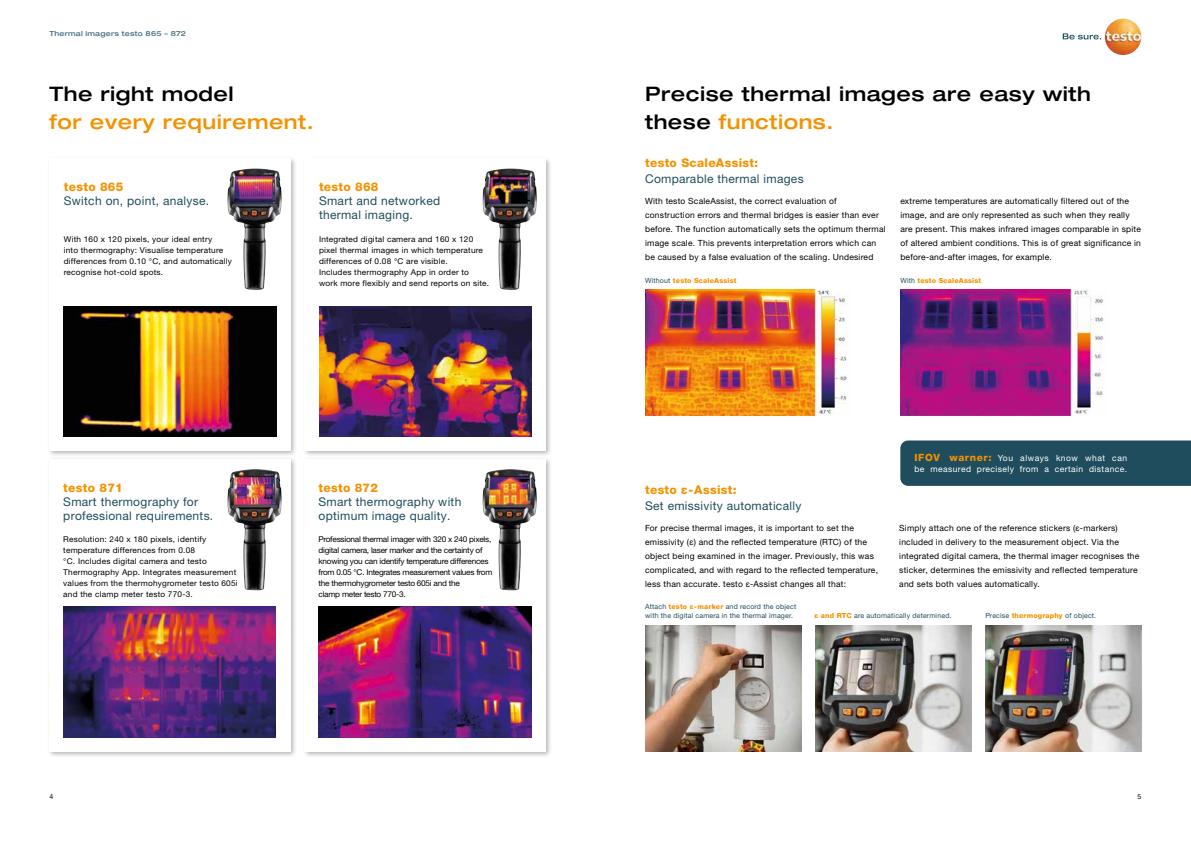
<style>
.page{position:relative;width:1191px;height:842px;background:#fff}
.page>*{position:absolute;margin:0;border:0;box-sizing:border-box;transform-origin:0 0}
.t1{font:500 expanded 20px/28px "Helvetica Neue LTW1 G";letter-spacing:.025em;color:#000}
.t2{font:500 expanded 20px "Helvetica Neue LTW1 G";letter-spacing:.025em;color:#f39200}
.t3{font:12px/14px "Helvetica Neue LTW1 G";letter-spacing:.025em;color:#1f4d5e}
.t4{font:800 12px "Helvetica Neue LTW1 G";letter-spacing:.025em;color:#f39200}
.t5{font:8.5px/14px "Helvetica Neue LTW1 G";letter-spacing:.025em;color:#000}
.t6{font:8.5px/11px "Helvetica Neue LTW1 G";letter-spacing:.05em;color:#fff}
.t7{font:8px/11px "Helvetica Neue LTW1 G";letter-spacing:.025em;color:#000}
.t8{font:8px/11px "Helvetica Neue LTW1 G";letter-spacing:-.03em;color:#000}
.t9{font:7px/9px "Helvetica Neue LTW1 G";letter-spacing:.025em;color:#1f4d5e}
.t10{font:800 7px "Helvetica Neue LTW1 G";letter-spacing:.025em;color:#f39200}
.t11{font:500 expanded 7px "Helvetica Neue LTW1 G";letter-spacing:.025em;color:#497082}
.t12{font:7px "Helvetica Neue LTW1 G";color:#000}
.s1{color:#f39200}
.s2{font-weight:400;color:#1f4d5e}
.s3{font-weight:800;font-size:10px;color:#f39200}
.s4{font-weight:800;color:#f39200}
</style>
<div class="page">
<div style="left:47px;top:456px;width:250px;height:302px;background:#000;opacity:.3"></div>
<div style="left:50px;top:459px;width:241px;height:292px;background:#fff"></div>
<div style="left:47px;top:156px;width:250px;height:302px;background:#000;opacity:.3"></div>
<div style="left:50px;top:159px;width:241px;height:292px;background:#fff"></div>
<div style="left:302px;top:456px;width:250px;height:302px;background:#000;opacity:.3"></div>
<div style="left:305px;top:459px;width:241px;height:292px;background:#fff"></div>
<div style="left:302px;top:156px;width:250px;height:302px;background:#000;opacity:.3"></div>
<div style="left:305px;top:159px;width:241px;height:292px;background:#fff"></div>
<img style="left:64px;top:306px;width:212px;height:131px">
<img style="left:63px;top:607px;width:213px;height:130px">
<img style="left:319px;top:306px;width:212px;height:131px">
<img style="left:318px;top:607px;width:213px;height:130px">
<img style="left:645px;top:625px;width:156px;height:126px">
<img style="left:815px;top:625px;width:156px;height:126px">
<img style="left:985px;top:625px;width:156px;height:126px">
<img style="left:645px;top:289px;width:202px;height:127px">
<img style="left:900px;top:289px;width:204px;height:127px">
<img style="left:227px;top:169px;width:55px;height:121px">
<img style="left:482px;top:169px;width:55px;height:121px">
<img style="left:227px;top:469px;width:55px;height:121px">
<img style="left:482px;top:469px;width:55px;height:121px">
<svg style="left:1062px;top:33px;width:39px;height:7px"></svg>
<img style="left:1104px;top:18px;width:37px;height:37px;border-radius:18px">
<div style="left:900px;top:440px;width:291px;height:46px;background:#1f4d5e"></div>
<p class="t11" style="left:50px;top:30px;width:138px">Thermal imagers testo 865 – 872</p>
<h1 class="t1" style="left:50px;top:79px;width:186px">The right model</h1>
<h1 class="t2" style="left:50px;top:109px;width:266px">for every requirement.</h1>
<h2 class="t4" style="left:64px;top:180px;width:61px">testo 865</h2>
<h2 class="t3" style="left:64px;top:194px;width:147px">Switch on, point, analyse.</h2>
<p class="t7" style="left:64px;top:233px;width:170px">With 160 x 120 pixels, your ideal entry<br>into thermography: Visualise temperature differences from 0.10 °C, and automatically recognise hot-cold spots.</p>
<h2 class="t4" style="left:63px;top:480px;width:61px">testo 871</h2>
<h2 class="t3" style="left:63px;top:494px;width:151px">Smart thermography for professional requirements.</h2>
<p class="t7" style="left:63px;top:534px;width:176px">Resolution: 240 x 180 pixels, identify temperature differences from 0.08<br>°C. Includes digital camera and testo Thermography App. Integrates measurement values from the thermohygrometer testo 605i and the clamp meter testo 770-3.</p>
<h2 class="t4" style="left:319px;top:180px;width:61px">testo 868</h2>
<h2 class="t3" style="left:319px;top:194px;width:123px">Smart and networked thermal imaging.</h2>
<p class="t7" style="left:319px;top:233px;width:172px">Integrated digital camera and 160 x 120 pixel thermal images in which temperature differences of 0.08 °C are visible.<br>Includes thermography App in order to work more flexibly and send reports on site.</p>
<h2 class="t4" style="left:318px;top:480px;width:61px">testo 872</h2>
<h2 class="t3" style="left:318px;top:494px;width:144px">Smart thermography with optimum image quality.</h2>
<p class="t8" style="left:318px;top:534px;width:175px">Professional thermal imager with 320 x 240 pixels, digital camera, laser marker and the certainty of knowing you can identify temperature differences from 0.05 °C. Integrates measurement values from the thermohygrometer testo 605i and the<br>clamp meter testo 770-3.</p>
<h1 class="t1" style="left:645px;top:79px;width:447px">Precise thermal images are easy with these <span class="s1">functions.</span></h1>
<h2 class="t4" style="left:645px;top:156px;width:115px">testo ScaleAssist:</h2>
<h2 class="t3" style="left:645px;top:172px;width:160px">Comparable thermal images</h2>
<p class="t5" style="left:645px;top:193px;width:242px">With testo ScaleAssist, the correct evaluation of construction errors and thermal bridges is easier than ever before. The function automatically sets the optimum thermal image scale. This prevents interpretation errors which can be caused by a false evaluation of the scaling. Undesired</p>
<p class="t10" style="left:645px;top:276px;width:93px"><span class="s2">Without</span> testo ScaleAssist</p>
<p class="t10" style="left:900px;top:276px;width:82px"><span class="s2">With</span> testo ScaleAssist</p>
<p class="t5" style="left:900px;top:193px;width:242px">extreme temperatures are automatically filtered out of the image, and are only represented as such when they really are present. This makes infrared images comparable in spite of altered ambient conditions. This is of great significance in before-and-after images, for example.</p>
<h2 class="t4" style="left:645px;top:483px;width:93px">testo ε-Assist:</h2>
<h2 class="t3" style="left:645px;top:499px;width:158px">Set emissivity automatically</h2>
<p class="t6" style="left:914px;top:453px;width:214px"><span class="s3">IFOV warner:</span> You always know what can be measured precisely from a certain distance.</p>
<p class="t5" style="left:645px;top:521px;width:234px">For precise thermal images, it is important to set the emissivity (ε) and the reflected temperature (RTC) of the object being examined in the imager. Previously, this was complicated, and with regard to the reflected temperature, less than accurate. testo ε-Assist changes all that:</p>
<p class="t5" style="left:899px;top:521px;width:242px">Simply attach one of the reference stickers (ε-markers) included in delivery to the measurement object. Via the integrated digital camera, the thermal imager recognises the sticker, determines the emissivity and reflected temperature and sets both values automatically.</p>
<p class="t9" style="left:645px;top:602px;width:153px">Attach <span class="s4">testo ε-marker</span> and record the object with the digital camera in the thermal imager.</p>
<p class="t9" style="left:814px;top:611px;width:139px"><span class="s4">ε and RTC</span> are automatically determined.</p>
<p class="t9" style="left:985px;top:611px;width:112px">Precise <span class="s4">thermography</span> of object.</p>
<p class="t12" style="left:50px;top:792px;width:5px">4</p>
<p class="t12" style="left:1137px;top:792px;width:5px">5</p>
</div>
